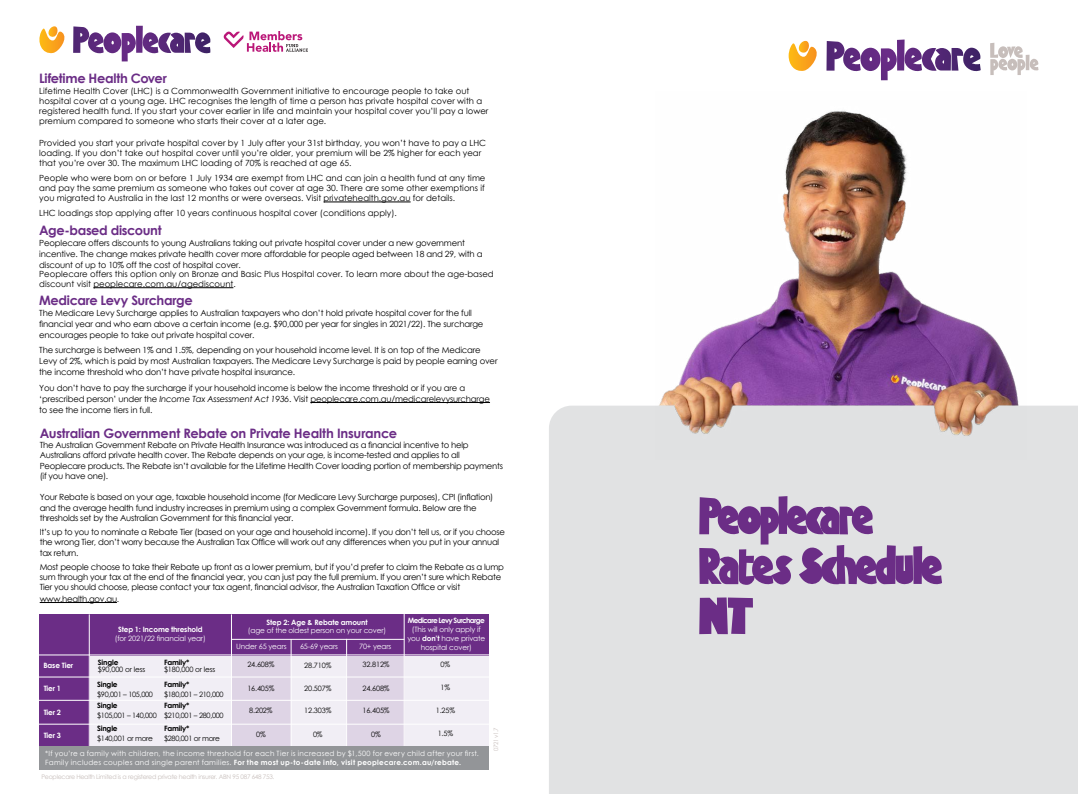
<style>
.page{position:relative;width:1078px;height:794px;background:#fff}
.page>*{position:absolute;margin:0;border:0;box-sizing:border-box;transform-origin:0 0}
.t1{font:60px/50px "Peoplecare Cutout";letter-spacing:-.03em;color:#6b2d86}
.t2{font:700 13px "Century Gothic";letter-spacing:-.02em;color:#6b2d86}
.t3{font:8.5px/10.2px "Century Gothic";letter-spacing:-.02em;color:#000}
.t4{font:8.5px/10.2px "Century Gothic";color:#000}
.t5{font:7.3px "Century Gothic";letter-spacing:-.04em;color:#000}
.t6{font:7.3px/8.8px "Century Gothic";letter-spacing:-.02em;color:#fff;text-align:center}
.t7{font:700 7.3px "Century Gothic";letter-spacing:-.02em;color:#fff}
.t8{font:700 7.3px "Century Gothic";letter-spacing:-.02em;color:#000}
.t9{font:7.3px "Century Gothic";letter-spacing:-.02em;color:#000}
.t10{font:700 7.3px "Century Gothic";letter-spacing:-.09em;color:#fff}
.t11{font:7.2px/8.7px "Century Gothic";letter-spacing:.035em;color:#fff}
.t12{font:6.3px "Century Gothic";letter-spacing:-.04em;color:#c7bebb}
.t13{font:6px "Century Gothic";letter-spacing:-.04em;color:#c7bebb}
.s1{font-style:italic}
.s2{font-weight:700}
</style>
<div class="page">
<svg style="left:788px;top:40px;width:193px;height:40px"></svg>
<svg style="left:990px;top:43px;width:48px;height:32px"></svg>
<div style="left:549px;top:405px;width:528px;height:389px;background:#e1e2e3"></div>
<img style="left:655px;top:110px;width:370px;height:350px">
<div style="left:90px;top:655px;width:398px;height:92px;background:#f1eef5"></div>
<div style="left:232px;top:655px;width:58px;height:92px;background:#ded4e5"></div>
<div style="left:346px;top:655px;width:58px;height:92px;background:#ded4e5"></div>
<div style="left:39px;top:655px;width:50px;height:92px;background:#6b2d86"></div>
<div style="left:39px;top:614px;width:449px;height:41px;background:#6b2d86"></div>
<hr style="left:37px;top:676px;width:454px;height:1px;background:#fff">
<hr style="left:37px;top:700px;width:454px;height:1px;background:#fff">
<hr style="left:37px;top:723px;width:454px;height:1px;background:#fff">
<hr style="left:37px;top:654px;width:454px;height:1px;background:#fff">
<hr style="left:346px;top:639px;width:1px;height:123px;background:#fff">
<hr style="left:403px;top:611px;width:1px;height:153px;background:#fff">
<hr style="left:231px;top:639px;width:173px;height:1px;background:#fff">
<hr style="left:231px;top:614px;width:1px;height:153px;background:#fff">
<hr style="left:89px;top:614px;width:1px;height:146px;background:#fff">
<hr style="left:290px;top:639px;width:1px;height:126px;background:#fff">
<div style="left:39px;top:746px;width:449px;height:24px;background:#939598"></div>
<hr style="left:323px;top:202px;width:87px;height:1px;background:#000">
<hr style="left:93px;top:287px;width:140px;height:1px;background:#000">
<hr style="left:310px;top:402px;width:180px;height:1px;background:#000">
<hr style="left:40px;top:602px;width:77px;height:1px;background:#000">
<svg style="left:39px;top:26px;width:171px;height:35px"></svg>
<svg style="left:224px;top:31px;width:84px;height:21px"></svg>
<h2 class="t2" style="left:39px;top:69px;width:129px">Lifetime Health Cover</h2>
<p class="t4" style="left:39px;top:85px;width:450px">Lifetime Health Cover (LHC) is a Commonwealth Government initiative to encourage people to take out hospital cover at a young age. LHC recognises the length of time a person has private hospital cover with a registered health fund. If you start your cover earlier in life and maintain your hospital cover you’ll pay a lower premium compared to someone who starts their cover at a later age.</p>
<p class="t4" style="left:39px;top:137px;width:448px">Provided you start your private hospital cover by 1 July after your 31st birthday, you won’t have to pay a LHC loading. If you don’t take out hospital cover until you’re older, your premium will be 2% higher for each year that you’re over 30. The maximum LHC loading of 70% is reached at age 65.</p>
<p class="t3" style="left:39px;top:172px;width:447px;text-align:justify">People who were born on or before 1 July 1934 are exempt from LHC and can join a health fund at any time and pay the same premium as someone who takes out cover at age 30. There are some other exemptions if you migrated to Australia in the last 12 months or were overseas. Visit privatehealth.gov.au for details.</p>
<p class="t4" style="left:39px;top:208px;width:359px">LHC loadings stop applying after 10 years continuous hospital cover (conditions apply).</p>
<h2 class="t2" style="left:39px;top:220px;width:124px">Age-based discount</h2>
<p class="t3" style="left:39px;top:237px;width:444px;line-height:11px">Peoplecare offers discounts to young Australians taking out private hospital cover under a new government incentive. The change makes private health cover more affordable for people aged between 18 and 29, with a discount of up to 10% off the cost of hospital cover.</p>
<p class="t4" style="left:39px;top:269px;width:456px">Peoplecare offers this option only on Bronze and Basic Plus Hospital cover. To learn more about the age-based discount visit peoplecare.com.au/agediscount.</p>
<h2 class="t2" style="left:39px;top:290px;width:155px">Medicare Levy Surcharge</h2>
<p class="t3" style="left:39px;top:307px;width:445px;line-height:11px">The Medicare Levy Surcharge applies to Australian taxpayers who don’t hold private hospital cover for the full financial year and who earn above a certain income (e.g. $90,000 per year for singles in 2021/22). The surcharge encourages people to take out private hospital cover.</p>
<p class="t3" style="left:39px;top:345px;width:459px;line-height:11px">The surcharge is between 1% and 1.5%, depending on your household income level. It is on top of the Medicare<br>Levy of 2%, which is paid by most Australian taxpayers. The Medicare Levy Surcharge is paid by people earning over the income threshold who don’t have private hospital insurance.</p>
<p class="t3" style="left:39px;top:382px;width:452px;line-height:11px">You don’t have to pay the surcharge if your household income is below the income threshold or if you are a ‘prescribed person’ under the <span class="s1">Income Tax Assessment Act 1936</span>. Visit peoplecare.com.au/medicarelevysurcharge to see the income tiers in full.</p>
<h2 class="t2" style="left:40px;top:423px;width:359px">Australian Government Rebate on Private Health Insurance</h2>
<p class="t3" style="left:40px;top:440px;width:464px">The Australian Government Rebate on Private Health Insurance was introduced as a financial incentive to help Australians afford private health cover. The Rebate depends on your age, is income-tested and applies to all Peoplecare products. The Rebate isn’t available for the Lifetime Health Cover loading portion of membership payments (if you have one).</p>
<p class="t3" style="left:40px;top:492px;width:455px">Your Rebate is based on your age, taxable household income (for Medicare Levy Surcharge purposes), CPI (inflation) and the average health fund industry increases in premium using a complex Government formula. Below are the thresholds set by the Australian Government for this financial year.</p>
<p class="t3" style="left:40px;top:527px;width:467px">It’s up to you to nominate a Rebate Tier (based on your age and household income). If you don’t tell us, or if you choose the wrong Tier, don’t worry because the Australian Tax Office will work out any differences when you put in your annual tax return.</p>
<p class="t3" style="left:40px;top:562px;width:466px">Most people choose to take their Rebate up front as a lower premium, but if you’d prefer to claim the Rebate as a lump sum through your tax at the end of the financial year, you can just pay the full premium. If you aren’t sure which Rebate<br>Tier you should choose, please contact your tax agent, financial advisor, the Australian Taxation Office or visit</p>
<p class="t3" style="left:40px;top:593px;width:81px">www.health.gov.au.</p>
<p class="t7" style="left:43px;top:660px;width:31px">Base Tier</p>
<p class="t7" style="left:44px;top:683px;width:19px">Tier 1</p>
<p class="t7" style="left:44px;top:706px;width:19px">Tier 2</p>
<p class="t7" style="left:44px;top:730px;width:19px">Tier 3</p>
<p class="t7" style="left:118px;top:624px;width:86px">Step 1: Income threshold</p>
<p class="t6" style="left:115px;top:634px;width:92px">(for 2021/22 financial year)</p>
<p class="t8" style="left:98px;top:656px;width:22px">Single</p>
<p class="t9" style="left:98px;top:664px;width:49px">$90,000 or less</p>
<p class="t8" style="left:97px;top:678px;width:22px">Single</p>
<p class="t5" style="left:97px;top:689px;width:57px">$90,001 – 105,000</p>
<p class="t8" style="left:164px;top:656px;width:27px">Family*</p>
<p class="t9" style="left:164px;top:664px;width:53px">$180,000 or less</p>
<p class="t8" style="left:164px;top:678px;width:27px">Family*</p>
<p class="t5" style="left:164px;top:689px;width:61px">$180,001 – 210,000</p>
<p class="t8" style="left:97px;top:700px;width:22px">Single</p>
<p class="t5" style="left:97px;top:710px;width:61px">$105,001 – 140,000</p>
<p class="t8" style="left:164px;top:700px;width:27px">Family*</p>
<p class="t5" style="left:164px;top:710px;width:61px">$210,001 – 280,000</p>
<p class="t8" style="left:97px;top:723px;width:22px">Single</p>
<p class="t5" style="left:97px;top:733px;width:57px">$140,001 or more</p>
<p class="t8" style="left:164px;top:723px;width:27px">Family*</p>
<p class="t5" style="left:164px;top:733px;width:57px">$280,001 or more</p>
<p class="t7" style="left:266px;top:616px;width:103px">Step 2: Age &amp; Rebate amount</p>
<p class="t6" style="left:248px;top:626px;width:140px">(age of the oldest person on your cover)</p>
<p class="t5" style="left:247px;top:659px;width:29px">24.608%</p>
<p class="t5" style="left:247px;top:683px;width:29px">16.405%</p>
<p class="t5" style="left:249px;top:705px;width:25px">8.202%</p>
<p class="t5" style="left:256px;top:729px;width:11px">0%</p>
<p class="t6" style="left:236px;top:641px;width:52px">Under 65 years</p>
<p class="t6" style="left:359px;top:641px;width:34px">70+ years</p>
<p class="t6" style="left:300px;top:641px;width:40px">65-69 years</p>
<p class="t5" style="left:362px;top:660px;width:29px">32.812%</p>
<p class="t5" style="left:362px;top:683px;width:29px">24.608%</p>
<p class="t5" style="left:362px;top:705px;width:29px">16.405%</p>
<p class="t5" style="left:371px;top:729px;width:11px">0%</p>
<p class="t5" style="left:304px;top:660px;width:29px">28.710%</p>
<p class="t5" style="left:304px;top:683px;width:29px">20.507%</p>
<p class="t5" style="left:304px;top:705px;width:29px">12.303%</p>
<p class="t5" style="left:313px;top:729px;width:11px">0%</p>
<p class="t10" style="left:408px;top:615px;width:78px">Medicare Levy Surcharge</p>
<p class="t6" style="left:407px;top:625px;width:79px">(This will only apply if you <span class="s2">don’t</span> have private hospital cover)</p>
<p class="t5" style="left:440px;top:659px;width:11px">0%</p>
<p class="t5" style="left:440px;top:682px;width:11px">1%</p>
<p class="t5" style="left:435px;top:705px;width:21px">1.25%</p>
<p class="t5" style="left:437px;top:728px;width:17px">1.5%</p>
<p class="t11" style="left:45px;top:749px;width:435px">*If you’re a family with children, the income threshold for each Tier is increased by $1,500 for every child after your first.<br>Family includes couples and single parent families. <span class="s2">For the most up-to-date info, visit peoplecare.com.au/rebate.</span></p>
<p class="t12" style="left:41px;top:772px;width:234px">Peoplecare Health Limited is a registered private health insurer. ABN 95 087 648 753.</p>
<p class="t13" style="left:491px;top:751px;width:25px;rotate:-90deg">0721v1.7</p>
<h1 class="t1" style="left:700px;top:487px;width:245px">Peoplecare<br>Rates Schedule<br>NT</h1>
</div>
